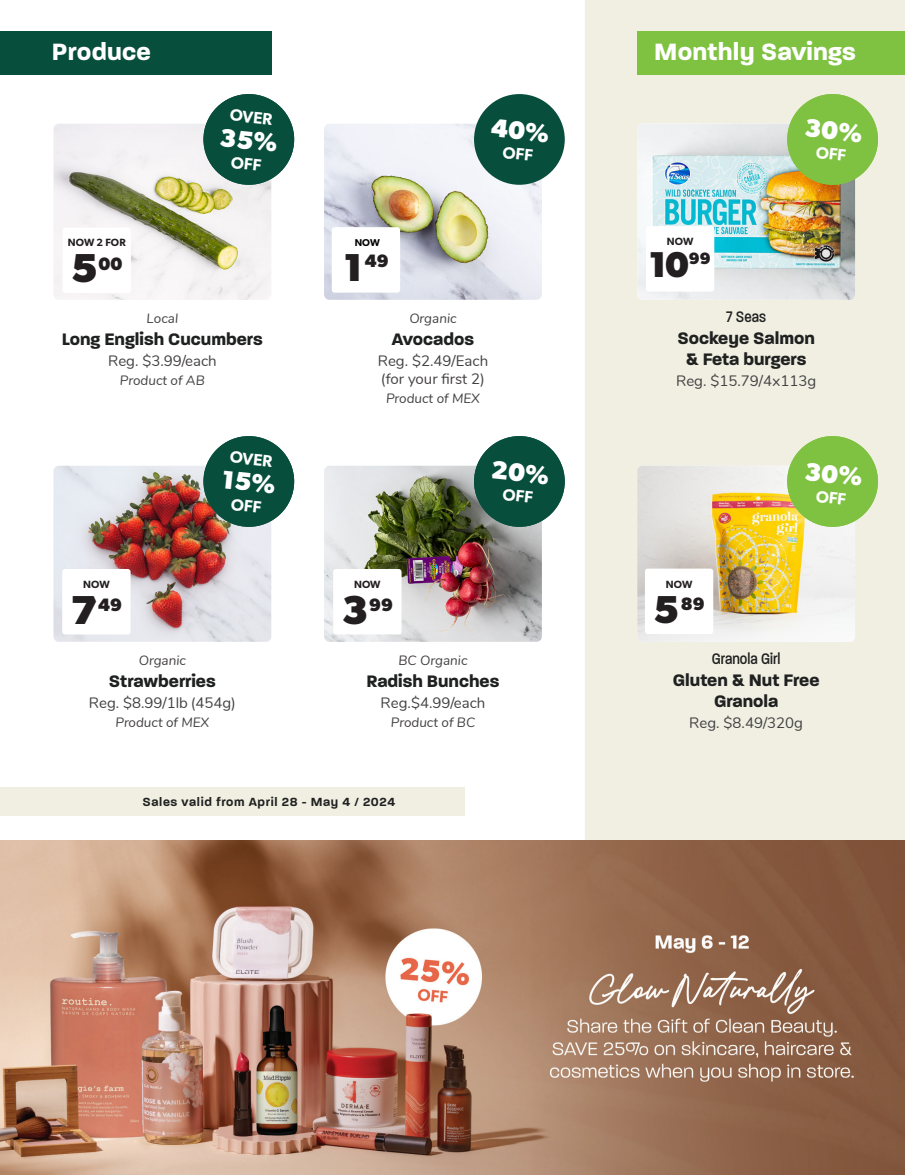
<style>
.page{position:relative;width:905px;height:1175px;background:#fff}
.page>*{position:absolute;margin:0;border:0;box-sizing:border-box;transform-origin:0 0}
.t1{font:700 40.5px "Gibson";color:#231f20}
.t2{font:700 39px "Gibson";color:#231f20}
.t3{font:700 36px "Gibson";color:#231f20}
.t4{font:700 25.5px "Paralucent";letter-spacing:.01em;color:#fff}
.t5{font:700 18px/21.6px "Paralucent";color:#1f2020;text-align:center}
.t6{font:700 18px "Gibson";color:#231f20}
.t7{font:500 16.5px "Paralucent Condensed";color:#1f2020}
.t8{font:600 16.5px "Gibson";color:#fff}
.t9{font:700 16.5px "Gibson";color:#231f20}
.t10{font:15px "Nunito";color:#444143}
.t11{font:italic 13.5px "Nunito";color:#444143}
.t12{font:600 12.75px "Paralucent";letter-spacing:.05em;color:#1f2020}
.t13{font:600 10.5px "Gibson";letter-spacing:.005em;color:#231f20}
.t14{font:600 9.9px "Gibson";color:#000}
</style>
<div class="page">
<img style="left:53px;top:124px;width:218px;height:176px">
<img style="left:324px;top:124px;width:218px;height:176px">
<div style="left:474px;top:94px;width:90px;height:91px;background:#074e3c;border-radius:50%"></div>
<div style="left:332px;top:227px;width:68px;height:66px;background:#fff;border-radius:3px"></div>
<div style="left:585px;top:0;width:319px;height:841px;background:#f0efe2"></div>
<div style="left:0;top:788px;width:464px;height:28px;background:#f0efe2"></div>
<img style="left:0;top:841px;width:904px;height:333px">
<div style="left:0;top:31px;width:271px;height:43px;background:#074e3c"></div>
<div style="left:637px;top:31px;width:267px;height:43px;background:#7fc241"></div>
<img style="left:53px;top:466px;width:218px;height:176px">
<img style="left:324px;top:466px;width:218px;height:176px">
<img style="left:637px;top:466px;width:218px;height:176px">
<div style="left:787px;top:436px;width:90px;height:91px;background:#7fc241;border-radius:50%"></div>
<img style="left:637px;top:124px;width:218px;height:176px">
<div style="left:333px;top:569px;width:68px;height:65px;background:#fff;border-radius:3px"></div>
<div style="left:62px;top:569px;width:68px;height:65px;background:#fff;border-radius:3px"></div>
<div style="left:63px;top:227px;width:68px;height:66px;background:#fff;border-radius:3px"></div>
<div style="left:645px;top:568px;width:68px;height:66px;background:#fff;border-radius:3px"></div>
<div style="left:787px;top:94px;width:90px;height:91px;background:#7fc241;border-radius:50%"></div>
<div style="left:203px;top:94px;width:91px;height:91px;background:#074e3c;border-radius:50%"></div>
<div style="left:203px;top:436px;width:91px;height:91px;background:#074e3c;border-radius:50%"></div>
<div style="left:646px;top:226px;width:68px;height:65px;background:#fff;border-radius:3px"></div>
<div style="left:474px;top:436px;width:90px;height:91px;background:#074e3c;border-radius:50%"></div>
<p class="t4" style="left:52px;top:36px;width:101px">Produce</p>
<p class="t4" style="left:654px;top:36px;width:203px">Monthly Savings</p>
<p class="t8" style="left:231px;top:105px;width:44px;rotate:6deg">OVER</p>
<p class="t8" style="left:814px;top:105px;width:44px;rotate:6deg">OVER</p>
<p class="t13" style="left:68px;top:236px;width:59px">NOW 2 FOR</p>
<p class="t1" style="left:71px;top:244px;width:28px">5</p>
<p class="t6" style="left:99px;top:253px;width:25px">00</p>
<p class="t14" style="left:355px;top:236px;width:27px">NOW</p>
<p class="t6" style="left:365px;top:249px;width:25px">49</p>
<p class="t2" style="left:343px;top:244px;width:21px">1</p>
<p class="t13" style="left:667px;top:235px;width:28px">NOW</p>
<p class="t3" style="left:648px;top:243px;width:42px">10</p>
<p class="t9" style="left:688px;top:249px;width:23px">99</p>
<p class="t11" style="left:147px;top:309px;width:33px">Local</p>
<p class="t5" style="left:62px;top:328px;width:202px">Long English Cucumbers</p>
<p class="t10" style="left:108px;top:350px;width:110px">Reg. $3.99/each</p>
<p class="t11" style="left:120px;top:371px;width:86px">Product of AB</p>
<p class="t11" style="left:409px;top:309px;width:49px">Organic</p>
<p class="t5" style="left:392px;top:328px;width:84px">Avocados</p>
<p class="t10" style="left:378px;top:350px;width:112px">Reg. $2.49/Each</p>
<p class="t10" style="left:381px;top:368px;width:105px">(for your first 2)</p>
<p class="t11" style="left:386px;top:389px;width:95px">Product of MEX</p>
<p class="t7" style="left:726px;top:307px;width:41px">7 Seas</p>
<p class="t5" style="left:677px;top:327px;width:139px">Sockeye Salmon &amp; Feta burgers</p>
<p class="t10" style="left:676px;top:370px;width:142px">Reg. $15.79/4x113g</p>
<p class="t8" style="left:231px;top:447px;width:44px;rotate:6deg">OVER</p>
<p class="t8" style="left:501px;top:447px;width:44px;rotate:6deg">OVER</p>
<p class="t13" style="left:83px;top:578px;width:28px">NOW</p>
<p class="t13" style="left:354px;top:578px;width:28px">NOW</p>
<p class="t13" style="left:665px;top:578px;width:28px">NOW</p>
<p class="t1" style="left:70px;top:585px;width:28px">7</p>
<p class="t6" style="left:98px;top:594px;width:25px">49</p>
<p class="t1" style="left:341px;top:585px;width:28px">3</p>
<p class="t6" style="left:369px;top:594px;width:25px">99</p>
<p class="t2" style="left:653px;top:586px;width:27px">5</p>
<p class="t6" style="left:681px;top:593px;width:25px">89</p>
<p class="t11" style="left:139px;top:650px;width:49px">Organic</p>
<p class="t5" style="left:109px;top:670px;width:108px">Strawberries</p>
<p class="t10" style="left:89px;top:691px;width:149px">Reg. $8.99/1lb (454g)</p>
<p class="t11" style="left:115px;top:713px;width:95px">Product of MEX</p>
<p class="t11" style="left:398px;top:650px;width:70px">BC Organic</p>
<p class="t5" style="left:366px;top:670px;width:134px">Radish Bunches</p>
<p class="t10" style="left:380px;top:691px;width:106px">Reg.$4.99/each</p>
<p class="t11" style="left:391px;top:713px;width:86px">Product of BC</p>
<p class="t7" style="left:711px;top:649px;width:70px">Granola Girl</p>
<p class="t5" style="left:672px;top:669px;width:148px">Gluten &amp; Nut Free<br>Granola</p>
<p class="t10" style="left:689px;top:712px;width:115px">Reg. $8.49/320g</p>
<p class="t12" style="left:142px;top:794px;width:254px">Sales valid from April 28 - May 4 / 2024</p>
</div>
